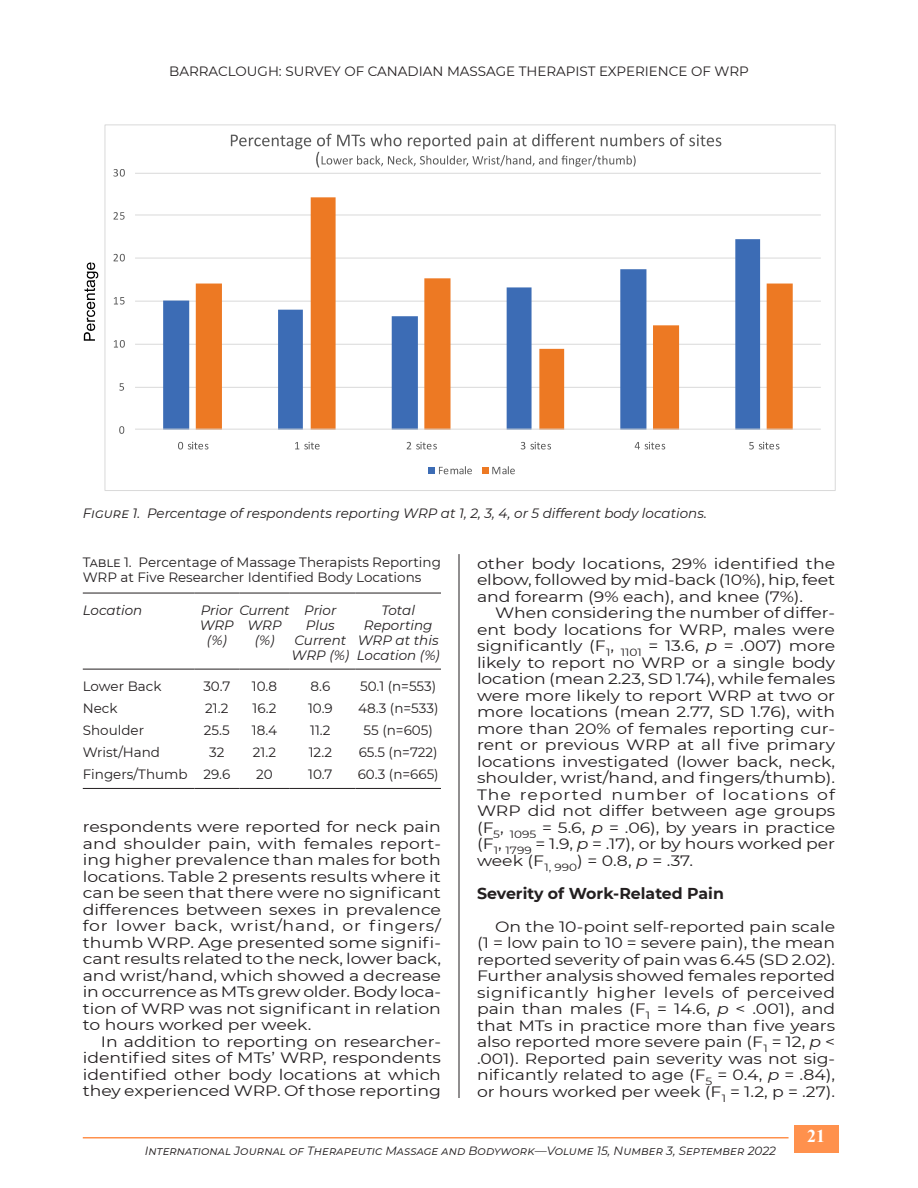
<style>
.page{position:relative;width:918px;height:1188px;background:#fff}
.page>*{position:absolute;margin:0;border:0;box-sizing:border-box;transform-origin:0 0}
.t1{font:700 18px "Times New Roman";color:#fff}
.Subhead_2{font:700 15.75px "Montserrat";color:#231f20}
.Body_text{font:15px/16.5px "Montserrat";color:#231f20;text-align:justify;scale:1.15 1}
.Table_Head{font:italic 13.5px/15px "Montserrat";color:#231f20;text-align:center}
.Tables{font:13.5px "Montserrat";color:#231f20}
.Table_title{font:13.5px/15px "Montserrat";color:#231f20}
.Table_Head-2{font:italic 13.5px/15px "Montserrat";letter-spacing:-.02em;color:#231f20;text-align:center}
.t2{font:italic 12px "Montserrat";color:#231f20}
.s1{font-style:italic}
</style>
<div class="page">
<div style="left:795px;top:1125px;width:44px;height:28px;background:#ff914d"></div>
<hr style="left:83px;top:1137px;width:706px;height:1px;background:#ff914d">
<hr style="left:459px;top:554px;width:1px;height:544px;background:#231f20">
<hr style="left:83px;top:593px;width:111px;height:1px;background:#231f20">
<hr style="left:194px;top:593px;width:45px;height:1px;background:#231f20">
<hr style="left:239px;top:593px;width:51px;height:1px;background:#231f20">
<hr style="left:290px;top:593px;width:65px;height:1px;background:#231f20">
<hr style="left:356px;top:593px;width:85px;height:1px;background:#231f20">
<hr style="left:83px;top:669px;width:111px;height:1px;background:#231f20">
<hr style="left:194px;top:669px;width:45px;height:1px;background:#231f20">
<hr style="left:239px;top:669px;width:51px;height:1px;background:#231f20">
<hr style="left:290px;top:669px;width:65px;height:1px;background:#231f20">
<hr style="left:356px;top:669px;width:85px;height:1px;background:#231f20">
<hr style="left:83px;top:788px;width:111px;height:1px;background:#231f20">
<hr style="left:194px;top:788px;width:45px;height:1px;background:#231f20">
<hr style="left:239px;top:788px;width:51px;height:1px;background:#231f20">
<hr style="left:290px;top:788px;width:65px;height:1px;background:#231f20">
<hr style="left:356px;top:788px;width:85px;height:1px;background:#231f20">
<svg style="left:104px;top:124px;width:731px;height:367px"></svg>
<svg style="left:84px;top:262px;width:14px;height:79px"></svg>
<p class="Table_title" style="left:169px;top:63px;width:581px">BARRACLOUGH: SURVEY OF CANADIAN MASSAGE THERAPIST EXPERIENCE OF WRP</p>
<p class="Table_Head" style="left:83px;top:505px;width:626px">Figure 1. Percentage of respondents reporting WRP at 1, 2, 3, 4, or 5 different body locations.</p>
<p class="Table_title" style="left:83px;top:554px;width:360px">Table 1. Percentage of Massage Therapists Reporting<br>WRP at Five Researcher Identified Body Locations</p>
<p class="Table_Head" style="left:83px;top:602px;width:61px">Location</p>
<p class="Table_Head" style="left:200px;top:602px;width:36px">Prior<br>WRP (%)</p>
<p class="Table_Head-2" style="left:239px;top:602px;width:52px">Current<br>WRP (%)</p>
<p class="Table_Head" style="left:292px;top:602px;width:59px">Prior<br>Plus<br>Current<br>WRP (%)</p>
<p class="Table_Head" style="left:357px;top:602px;width:84px">Total<br>Reporting<br>WRP at this<br>Location (%)</p>
<p class="Tables" style="left:83px;top:677px;width:80px">Lower Back</p>
<p class="Tables" style="left:203px;top:677px;width:29px">30.7</p>
<p class="Tables" style="left:252px;top:677px;width:27px">10.8</p>
<p class="Tables" style="left:311px;top:677px;width:21px">8.6</p>
<p class="Tables" style="left:360px;top:677px;width:78px">50.1 (n=553)</p>
<p class="Tables" style="left:83px;top:699px;width:36px">Neck</p>
<p class="Tables" style="left:205px;top:699px;width:25px">21.2</p>
<p class="Tables" style="left:253px;top:699px;width:25px">16.2</p>
<p class="Tables" style="left:308px;top:699px;width:26px">10.9</p>
<p class="Tables" style="left:358px;top:699px;width:82px">48.3 (n=533)</p>
<p class="Tables" style="left:83px;top:721px;width:63px">Shoulder</p>
<p class="Tables" style="left:204px;top:721px;width:27px">25.5</p>
<p class="Tables" style="left:252px;top:721px;width:27px">18.4</p>
<p class="Tables" style="left:310px;top:721px;width:22px">11.2</p>
<p class="Tables" style="left:364px;top:721px;width:71px">55 (n=605)</p>
<p class="Tables" style="left:83px;top:743px;width:79px">Wrist/Hand</p>
<p class="Tables" style="left:209px;top:743px;width:17px">32</p>
<p class="Tables" style="left:253px;top:743px;width:25px">21.2</p>
<p class="Tables" style="left:309px;top:743px;width:25px">12.2</p>
<p class="Tables" style="left:359px;top:743px;width:80px">65.5 (n=722)</p>
<p class="Tables" style="left:83px;top:765px;width:106px">Fingers/Thumb</p>
<p class="Tables" style="left:204px;top:765px;width:28px">29.6</p>
<p class="Tables" style="left:256px;top:765px;width:18px">20</p>
<p class="Tables" style="left:308px;top:765px;width:26px">10.7</p>
<p class="Tables" style="left:358px;top:765px;width:83px">60.3 (n=665)</p>
<p class="Body_text" style="left:477px;top:555px;width:313px">other body locations, 29% identified the elbow, followed by mid-back (10%), hip, feet and forearm (9% each), and knee (7%).</p>
<p class="Body_text" style="left:477px;top:604px;width:313px;text-indent:18px">When considering the number of differ&shy;ent body locations for WRP, males were significantly (F<sub>1</sub>, <sub>1101</sub> = 13.6, <span class="s1">p</span> = .007) more likely to report no WRP or a single body location (mean 2.23, SD 1.74), while females were more likely to report WRP at two or more locations (mean 2.77, SD 1.76), with more than 20% of females reporting cur&shy;rent or previous WRP at all five primary locations investigated (lower back, neck, shoulder, wrist/hand, and fingers/thumb).<br>The reported number of locations of WRP did not differ between age groups (F<sub>5</sub>, <sub>1095</sub> = 5.6, <span class="s1">p</span> = .06), by years in practice (F<sub>1</sub>, <sub>1799</sub> = 1.9, <span class="s1">p</span> = .17), or by hours worked per week (F<sub>1,</sub> <sub>990</sub>) = 0.8, <span class="s1">p</span> = .37.</p>
<p class="Subhead_2" style="left:477px;top:882px;width:248px">Severity of Work-Related Pain</p>
<p class="Body_text" style="left:477px;top:918px;width:313px;text-indent:18px">On the 10-point self-reported pain scale (1 = low pain to 10 = severe pain), the mean reported severity of pain was 6.45 (SD 2.02).<br>Further analysis showed females reported significantly higher levels of perceived pain than males (F<sub>1</sub> = 14.6, <span class="s1">p</span> &lt; .001), and that MTs in practice more than five years also reported more severe pain (F<sub>1</sub> = 12, <span class="s1">p</span> &lt; .001). Reported pain severity was not sig&shy;nificantly related to age (F<sub>5</sub> = 0.4, <span class="s1">p</span> = .84), or hours worked per week (F<sub>1</sub> = 1.2, p = .27).</p>
<p class="Body_text" style="left:83px;top:818px;width:313px">respondents were reported for neck pain and shoulder pain, with females report&shy;ing higher prevalence than males for both locations. Table 2 presents results where it can be seen that there were no significant differences between sexes in prevalence for lower back, wrist/hand, or fingers/ thumb WRP. Age presented some signifi&shy;cant results related to the neck, lower back, and wrist/hand, which showed a decrease in occurrence as MTs grew older. Body loca&shy;tion of WRP was not significant in relation to hours worked per week.</p>
<p class="Body_text" style="left:83px;top:1033px;width:313px;text-indent:18px">In addition to reporting on researcher&shy;identified sites of MTs’ WRP, respondents identified other body locations at which they experienced WRP. Of those reporting</p>
<p class="t2" style="left:145px;top:1142px;width:633px">International Journal of Therapeutic Massage and Bodywork—Volume 15, Number 3, September 2022</p>
<p class="t1" style="left:807px;top:1123px;width:19px">21</p>
</div>
